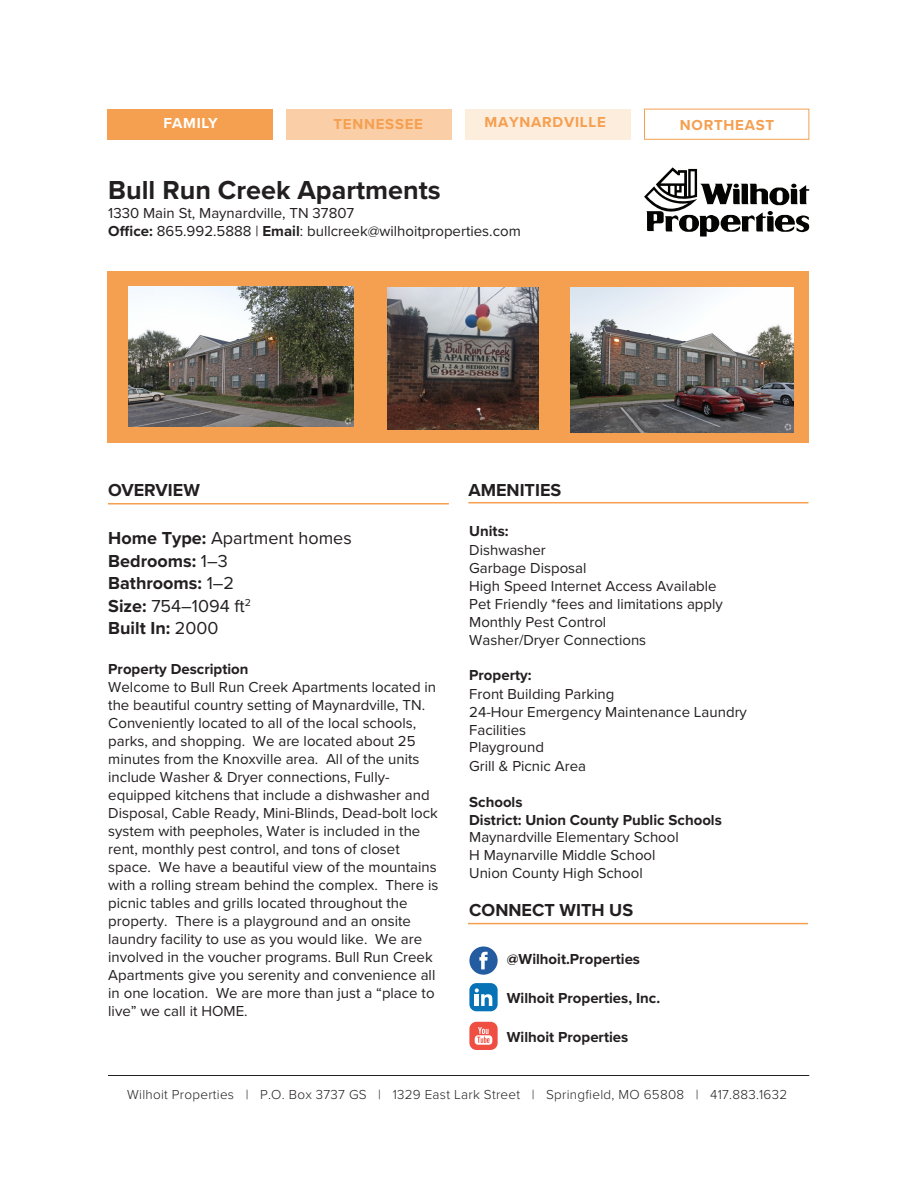
<style>
.page{position:relative;width:918px;height:1188px;background:#fff}
.page>*{position:absolute;margin:0;border:0;box-sizing:border-box;transform-origin:0 0}
.t1{font:700 27px "Proxima Nova";color:#231f20}
.t2{font:700 18px/22.5px "Proxima Nova";color:#231f20}
.t3{font:15px/18px "Proxima Nova";color:#231f20}
.t4{font:700 15px "Proxima Nova";color:#231f20}
.t5{font:700 15px "Proxima Nova";letter-spacing:.05em;color:#f59f50}
.t6{font:700 15px "Proxima Nova";letter-spacing:.05em;color:#fff}
.t7{font:300 13.5px "Proxima Nova";letter-spacing:.02em;color:#231f20}
.s1{font-weight:700}
.s2{font-weight:400}
</style>
<div class="page">
<div style="left:107px;top:271px;width:702px;height:172px;background:#f59f50"></div>
<hr style="left:108px;top:503px;width:341px;height:2px;background:#f59f50">
<hr style="left:468px;top:502px;width:340px;height:1px;background:#f59f50">
<svg style="left:644px;top:167px;width:165px;height:70px"></svg>
<hr style="left:108px;top:1075px;width:701px;height:1px;background:#231f20">
<img style="left:128px;top:287px;width:226px;height:140px">
<img style="left:570px;top:287px;width:223px;height:145px">
<img style="left:387px;top:288px;width:151px;height:142px">
<div style="left:107px;top:109px;width:165px;height:31px;background:#f59f50"></div>
<div style="left:286px;top:109px;width:165px;height:31px;background:#facfa7"></div>
<div style="left:465px;top:109px;width:165px;height:31px;background:#fdeddd"></div>
<div style="left:644px;top:109px;width:165px;height:31px;border:1px solid #f59f50"></div>
<div style="left:469px;top:946px;width:29px;height:29px;background:#235ca0;border-radius:50%"></div>
<svg style="left:479px;top:952px;width:9px;height:17px"></svg>
<div style="left:469px;top:983px;width:29px;height:28px;background:#0773b6;border-radius:7px"></div>
<svg style="left:475px;top:988px;width:17px;height:18px"></svg>
<div style="left:469px;top:1022px;width:29px;height:28px;background:#ef4f43;border-radius:7px"></div>
<svg style="left:475px;top:1027px;width:17px;height:18px"></svg>
<hr style="left:468px;top:923px;width:340px;height:1px;background:#f59f50">
<p class="t6" style="left:163px;top:114px;width:56px">FAMILY</p>
<p class="t5" style="left:333px;top:113px;width:91px">TENNESSEE</p>
<p class="t5" style="left:484px;top:111px;width:123px">MAYNARDVILLE</p>
<p class="t5" style="left:680px;top:113px;width:96px">NORTHEAST</p>
<p class="t1" style="left:108px;top:170px;width:334px">Bull Run Creek Apartments</p>
<p class="t3" style="left:108px;top:203px;width:414px">1330 Main St, Maynardville, TN 37807<br><span class="s1">Office:</span> 865.992.5888 | <span class="s1">Email</span>: bullcreek@wilhoitproperties.com</p>
<p class="t2" style="left:108px;top:479px;width:93px">OVERVIEW</p>
<p class="t2" style="left:108px;top:527px;width:245px">Home Type: <span class="s2">Apartment homes<br></span>Bedrooms: <span class="s2">1–3<br></span>Bathrooms: <span class="s2">1–2<br></span>Size: <span class="s2">754–1094 ft</span><sup>2<br></sup>Built In: <span class="s2">2000</span></p>
<p class="t3" style="left:108px;top:659px;width:332px"><span class="s1">Property Description<br></span>Welcome to Bull Run Creek Apartments located in the beautiful country setting of Maynardville, TN.<br>Conveniently located to all of the local schools, parks, and shopping. We are located about 25 minutes from the Knoxville area. All of the units include Washer &amp; Dryer connections, Fully&shy;equipped kitchens that include a dishwasher and Disposal, Cable Ready, Mini-Blinds, Dead-bolt lock system with peepholes, Water is included in the rent, monthly pest control, and tons of closet space. We have a beautiful view of the mountains with a rolling stream behind the complex. There is picnic tables and grills located throughout the property. There is a playground and an onsite laundry facility to use as you would like. We are involved in the voucher programs. Bull Run Creek Apartments give you serenity and convenience all in one location. We are more than just a “place to live” we call it HOME.</p>
<p class="t2" style="left:468px;top:479px;width:94px">AMENITIES</p>
<p class="t3" style="left:469px;top:521px;width:255px"><span class="s1">Units:<br></span>Dishwasher<br>Garbage Disposal<br>High Speed Internet Access Available<br>Pet Friendly *fees and limitations apply<br>Monthly Pest Control<br>Washer/Dryer Connections</p>
<p class="t3" style="left:469px;top:665px;width:279px"><span class="s1">Property:<br></span>Front Building Parking<br>24-Hour Emergency Maintenance Laundry<br>Facilities<br>Playground<br>Grill &amp; Picnic Area</p>
<p class="t3" style="left:469px;top:792px;width:254px"><span class="s1">Schools<br>District: Union County Public Schools<br></span>Maynardville Elementary School<br>H Maynarville Middle School<br>Union County High School</p>
<p class="t2" style="left:469px;top:899px;width:165px">CONNECT WITH US</p>
<p class="t4" style="left:507px;top:950px;width:135px">@Wilhoit.Properties</p>
<p class="t4" style="left:507px;top:989px;width:155px">Wilhoit Properties, Inc.</p>
<p class="t4" style="left:507px;top:1028px;width:123px">Wilhoit Properties</p>
<p class="t7" style="left:127px;top:1085px;width:662px">Wilhoit Properties | P.O. Box 3737 GS | 1329 East Lark Street | Springfield, MO 65808 | 417.883.1632</p>
</div>
